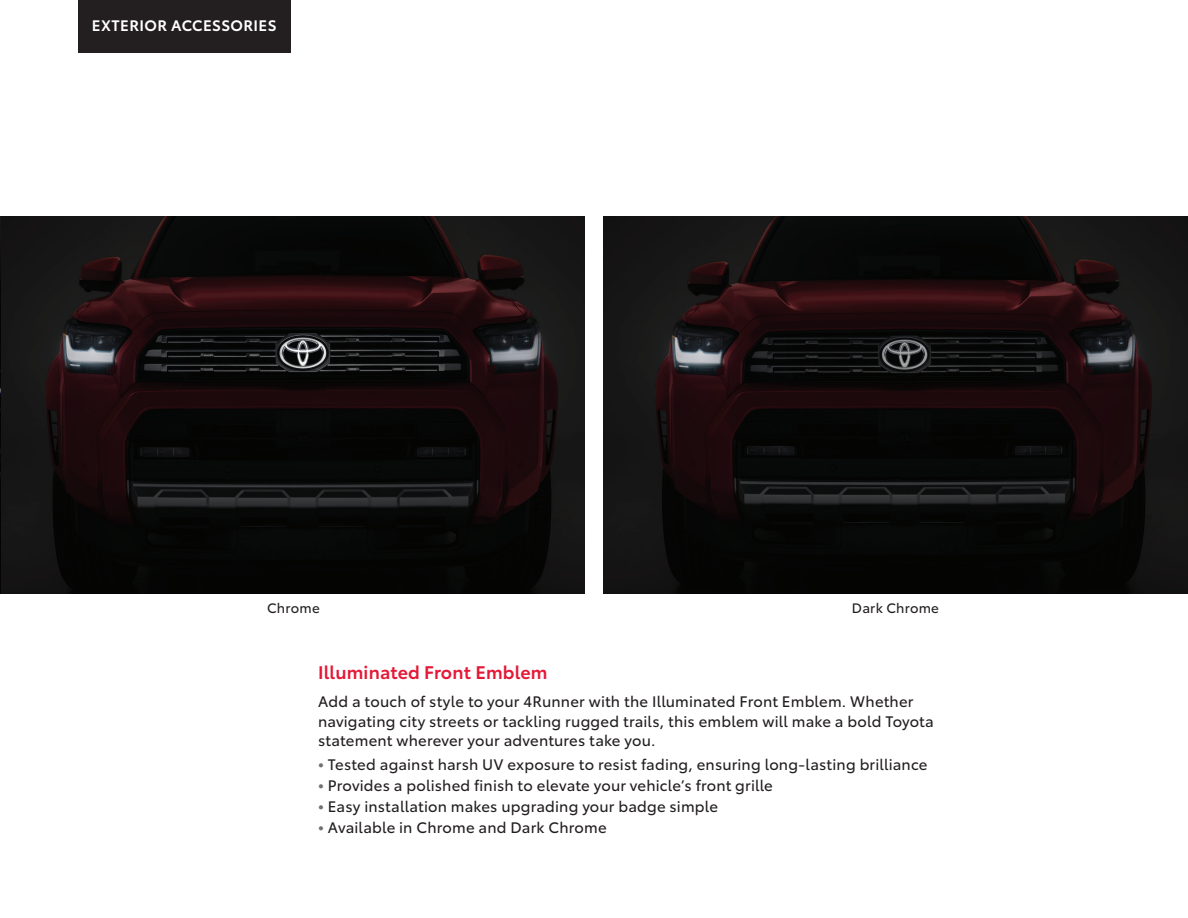
<style>
.page{position:relative;width:1188px;height:918px;background:#fff}
.page>*{position:absolute;margin:0;border:0;box-sizing:border-box;transform-origin:0 0}
.t1{font:600 18px "Toyota Type";letter-spacing:.01em;color:#e51836}
.t2{font:15px/19.5px "Toyota Type";letter-spacing:.01em;color:#231f20}
.t3{font:600 15px "Toyota Type";letter-spacing:.025em;color:#fff}
.t4{font:13.5px "Toyota Type";letter-spacing:.015em;color:#231f20}
.s1{font-weight:700;color:#717074}
</style>
<div class="page">
<div style="left:78px;top:0;width:212px;height:52px;background:#231f20"></div>
<img style="left:603px;top:216px;width:585px;height:378px">
<img style="left:2px;top:216px;width:583px;height:378px">
<p class="t3" style="left:92px;top:14px;width:186px">EXTERIOR ACCESSORIES</p>
<p class="t4" style="left:267px;top:598px;width:54px">Chrome</p>
<p class="t4" style="left:852px;top:598px;width:89px">Dark Chrome</p>
<p class="t1" style="left:318px;top:659px;width:231px">Illuminated Front Emblem</p>
<p class="t2" style="left:318px;top:691px;width:617px">Add a touch of style to your 4Runner with the Illuminated Front Emblem. Whether navigating city streets or tackling rugged trails, this emblem will make a bold Toyota statement wherever your adventures take you.</p>
<p class="t2" style="left:318px;top:754px;width:611px"><span class="s1">•</span> Tested against harsh UV exposure to resist fading, ensuring long-lasting brilliance</p>
<p class="t2" style="left:318px;top:775px;width:456px"><span class="s1">•</span> Provides a polished finish to elevate your vehicle’s front grille</p>
<p class="t2" style="left:318px;top:796px;width:402px"><span class="s1">•</span> Easy installation makes upgrading your badge simple</p>
<p class="t2" style="left:318px;top:817px;width:290px"><span class="s1">•</span> Available in Chrome and Dark Chrome</p>
</div>
